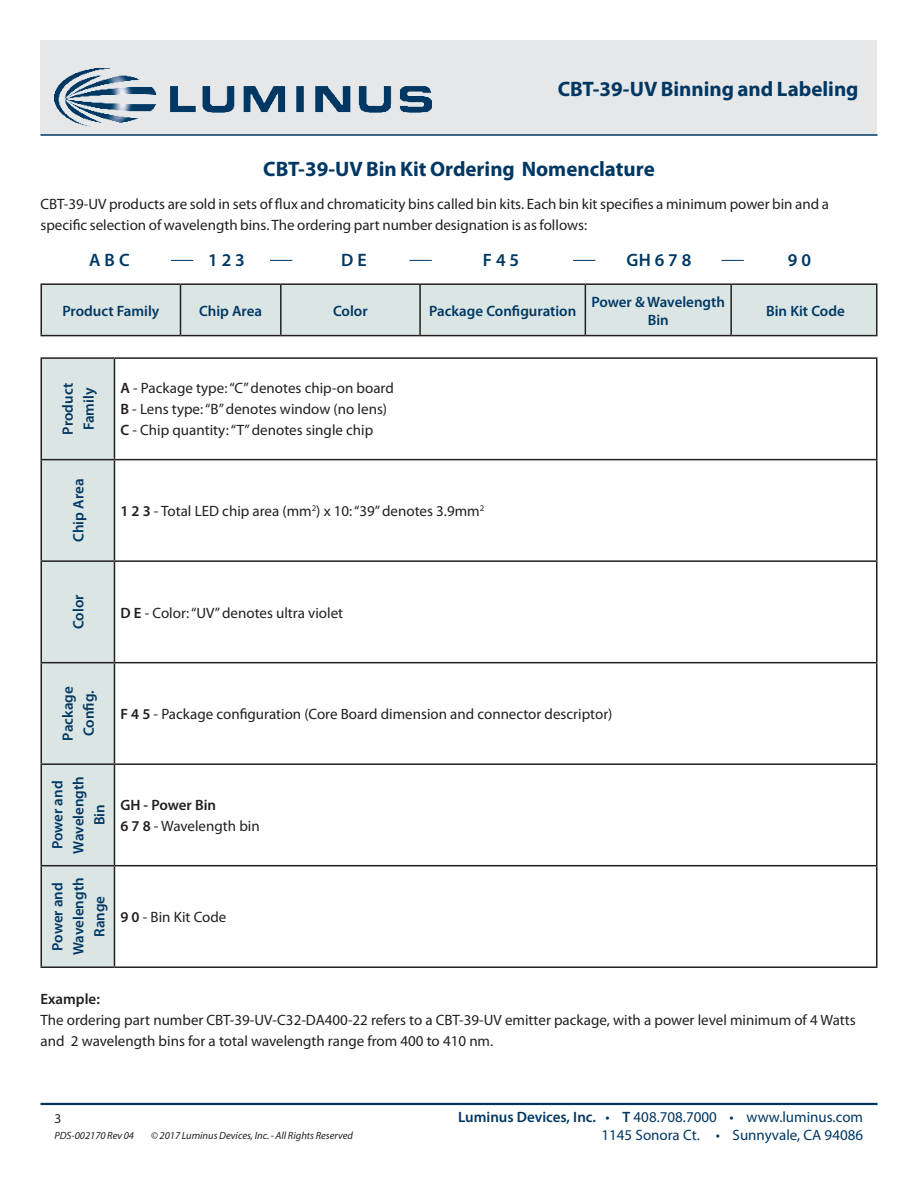
<style>
.page{position:relative;width:918px;height:1188px;background:#fff}
.page>*{position:absolute;margin:0;border:0;box-sizing:border-box;transform-origin:0 0}
.DS_Title1{font:700 21px "Myriad Pro";color:#003863}
.t1{font:600 18px "Myriad Pro";color:#003863}
.DS_Body{font:15px/21px "Myriad Pro";color:#231f20}
.t2{font:600 15px/21px "Myriad Pro";color:#003863;text-align:center}
.t3{font:15px "Myriad Pro";color:#003863}
.t4{font:600 15px "Myriad Pro";color:#231f20}
.zzFooterRight2{font:13.5px "Myriad Pro";color:#231f20}
.zzFooterRight1{font:italic 10.5px "Myriad Pro";color:#231f20}
.s1{font-weight:600}
.s2{font-style:inherit}
</style>
<div class="page">
<div style="left:40px;top:40px;width:838px;height:95px;background:#e6e7e9"></div>
<hr style="left:40px;top:1103px;width:838px;height:2px;background:#003863">
<hr style="left:40px;top:134px;width:838px;height:2px;background:#003863">
<img style="left:54px;top:68px;width:378px;height:67px">
<div style="left:42px;top:285px;width:834px;height:50px;background:#dbe5e4"></div>
<hr style="left:40px;top:283px;width:140px;height:2px;background:#231f20">
<hr style="left:40px;top:285px;width:2px;height:50px;background:#231f20">
<hr style="left:180px;top:283px;width:101px;height:2px;background:#231f20">
<hr style="left:180px;top:285px;width:1px;height:50px;background:#231f20">
<hr style="left:281px;top:283px;width:139px;height:2px;background:#231f20">
<hr style="left:280px;top:285px;width:2px;height:50px;background:#231f20">
<hr style="left:420px;top:283px;width:165px;height:2px;background:#231f20">
<hr style="left:419px;top:285px;width:2px;height:50px;background:#231f20">
<hr style="left:585px;top:283px;width:146px;height:2px;background:#231f20">
<hr style="left:585px;top:285px;width:1px;height:50px;background:#231f20">
<hr style="left:731px;top:283px;width:147px;height:2px;background:#231f20">
<hr style="left:730px;top:285px;width:2px;height:50px;background:#231f20">
<hr style="left:876px;top:285px;width:2px;height:50px;background:#231f20">
<hr style="left:40px;top:335px;width:140px;height:1px;background:#231f20">
<hr style="left:180px;top:335px;width:101px;height:1px;background:#231f20">
<hr style="left:281px;top:335px;width:139px;height:1px;background:#231f20">
<hr style="left:420px;top:335px;width:165px;height:1px;background:#231f20">
<hr style="left:585px;top:335px;width:146px;height:1px;background:#231f20">
<hr style="left:731px;top:335px;width:147px;height:1px;background:#231f20">
<div style="left:42px;top:359px;width:72px;height:607px;background:#dbe5e4"></div>
<hr style="left:40px;top:357px;width:74px;height:2px;background:#231f20">
<hr style="left:40px;top:359px;width:2px;height:100px;background:#231f20">
<hr style="left:114px;top:357px;width:763px;height:2px;background:#231f20">
<hr style="left:114px;top:359px;width:1px;height:100px;background:#231f20">
<hr style="left:876px;top:359px;width:2px;height:100px;background:#231f20">
<hr style="left:40px;top:459px;width:74px;height:1px;background:#231f20">
<hr style="left:40px;top:460px;width:2px;height:100px;background:#231f20">
<hr style="left:114px;top:459px;width:763px;height:1px;background:#231f20">
<hr style="left:114px;top:460px;width:1px;height:100px;background:#231f20">
<hr style="left:876px;top:460px;width:2px;height:100px;background:#231f20">
<hr style="left:40px;top:560px;width:74px;height:2px;background:#231f20">
<hr style="left:40px;top:562px;width:2px;height:100px;background:#231f20">
<hr style="left:114px;top:560px;width:763px;height:2px;background:#231f20">
<hr style="left:114px;top:562px;width:1px;height:100px;background:#231f20">
<hr style="left:876px;top:562px;width:2px;height:100px;background:#231f20">
<hr style="left:40px;top:662px;width:74px;height:1px;background:#231f20">
<hr style="left:40px;top:663px;width:2px;height:100px;background:#231f20">
<hr style="left:114px;top:662px;width:763px;height:1px;background:#231f20">
<hr style="left:114px;top:663px;width:1px;height:100px;background:#231f20">
<hr style="left:876px;top:663px;width:2px;height:100px;background:#231f20">
<hr style="left:40px;top:763px;width:74px;height:2px;background:#231f20">
<hr style="left:40px;top:765px;width:2px;height:100px;background:#231f20">
<hr style="left:114px;top:763px;width:763px;height:2px;background:#231f20">
<hr style="left:114px;top:765px;width:1px;height:100px;background:#231f20">
<hr style="left:876px;top:765px;width:2px;height:100px;background:#231f20">
<hr style="left:40px;top:865px;width:74px;height:1px;background:#231f20">
<hr style="left:40px;top:866px;width:2px;height:100px;background:#231f20">
<hr style="left:114px;top:865px;width:763px;height:1px;background:#231f20">
<hr style="left:114px;top:866px;width:1px;height:100px;background:#231f20">
<hr style="left:876px;top:866px;width:2px;height:100px;background:#231f20">
<hr style="left:40px;top:966px;width:74px;height:2px;background:#231f20">
<hr style="left:114px;top:966px;width:763px;height:2px;background:#231f20">
<svg style="left:171px;top:260px;width:22px;height:1px"></svg>
<svg style="left:270px;top:260px;width:22px;height:1px"></svg>
<svg style="left:410px;top:260px;width:22px;height:1px"></svg>
<svg style="left:573px;top:260px;width:22px;height:1px"></svg>
<svg style="left:722px;top:260px;width:22px;height:1px"></svg>
<p class="DS_Title1" style="left:558px;top:75px;width:302px">CBT-39-UV Binning and Labeling</p>
<p class="DS_Title1" style="left:263px;top:156px;width:393px">CBT-39-UV Bin Kit Ordering Nomenclature</p>
<p class="DS_Body" style="left:40px;top:194px;width:790px">CBT-39-UV products are sold in sets of flux and chromaticity bins called bin kits. Each bin kit specifies a minimum power bin and a specific selection of wavelength bins. The ordering part number designation is as follows:</p>
<p class="t1" style="left:89px;top:249px;width:42px">A B C</p>
<p class="t1" style="left:208px;top:249px;width:38px">1 2 3</p>
<p class="t1" style="left:341px;top:249px;width:27px">D E</p>
<p class="t1" style="left:483px;top:249px;width:38px">F 4 5</p>
<p class="t1" style="left:627px;top:249px;width:66px">GH 6 7 8</p>
<p class="t1" style="left:788px;top:249px;width:25px">9 0</p>
<p class="t2" style="left:62px;top:300px;width:98px">Product Family</p>
<p class="t2" style="left:199px;top:300px;width:65px">Chip Area</p>
<p class="t2" style="left:333px;top:300px;width:36px">Color</p>
<p class="t2" style="left:429px;top:300px;width:149px">Package Configuration</p>
<p class="t2" style="left:591px;top:292px;width:135px;line-height:18px">Power &amp; Wavelength<br>Bin</p>
<p class="t2" style="left:766px;top:300px;width:80px">Bin Kit Code</p>
<p class="t2" style="left:57px;top:435px;width:53px;rotate:-90deg">Product</p>
<p class="t2" style="left:78px;top:430px;width:44px;rotate:-90deg">Family</p>
<p class="DS_Body" style="left:120px;top:378px;width:275px"><span class="s1">A</span> - Package type: “C” denotes chip-on board</p>
<p class="DS_Body" style="left:120px;top:399px;width:268px"><span class="s1">B</span> - Lens type: “B” denotes window (no lens)</p>
<p class="DS_Body" style="left:120px;top:420px;width:254px"><span class="s1">C</span> - Chip quantity: “T” denotes single chip</p>
<p class="t2" style="left:68px;top:542px;width:65px;rotate:-90deg">Chip Area</p>
<p class="DS_Body" style="left:120px;top:500px;width:365px"><span class="s1">1 2 3</span> <span class="s2">-</span> Total LED chip area (mm<sup>2</sup>) x 10: “39” denotes 3.9mm<sup>2</sup></p>
<p class="t2" style="left:68px;top:629px;width:36px;rotate:-90deg">Color</p>
<p class="DS_Body" style="left:120px;top:602px;width:224px"><span class="s1">D E</span> <span class="s2">-</span> Color: “UV” denotes ultra violet</p>
<p class="t2" style="left:57px;top:741px;width:56px;text-align:left;rotate:-90deg">Package<br>Config.</p>
<p class="DS_Body" style="left:120px;top:703px;width:494px"><span class="s1">F 4 5</span> <span class="s2">-</span> Package configuration (Core Board dimension and connector descriptor)</p>
<p class="t2" style="left:47px;top:854px;width:79px;rotate:-90deg">Power and<br>Wavelength<br>Bin</p>
<p class="t2" style="left:47px;top:955px;width:79px;rotate:-90deg">Power and<br>Wavelength<br>Range</p>
<p class="t4" style="left:120px;top:795px;width:97px"><span class="s2">GH -</span> Power Bin</p>
<p class="DS_Body" style="left:120px;top:815px;width:141px"><span class="s1">6 7 8</span> <span class="s2">-</span> Wavelength bin</p>
<p class="DS_Body" style="left:120px;top:906px;width:107px"><span class="s1">9 0</span> <span class="s2">-</span> Bin Kit Code</p>
<p class="t4" style="left:40px;top:989px;width:61px">Example:</p>
<p class="DS_Body" style="left:40px;top:1009px;width:817px">The ordering part number CBT-39-UV-C32-DA400-22 refers to a CBT-39-UV emitter package, with a power level minimum of 4 Watts and 2 wavelength bins for a total wavelength range from 400 to 410 nm.</p>
<p class="zzFooterRight2" style="left:54px;top:1110px;width:8px">3</p>
<p class="zzFooterRight1" style="left:54px;top:1129px;width:81px">PDS-002170 Rev 04</p>
<p class="zzFooterRight1" style="left:151px;top:1129px;width:204px">© 2017 Luminus Devices, Inc. - All Rights Reserved</p>
<p class="t3" style="left:458px;top:1108px;width:407px"><span class="s1">Luminus Devices, Inc.</span> • <span class="s1">T</span> 408.708.7000 • www.luminus.com</p>
<p class="t3" style="left:602px;top:1126px;width:263px">1145 Sonora Ct. • Sunnyvale, CA 94086</p>
</div>
